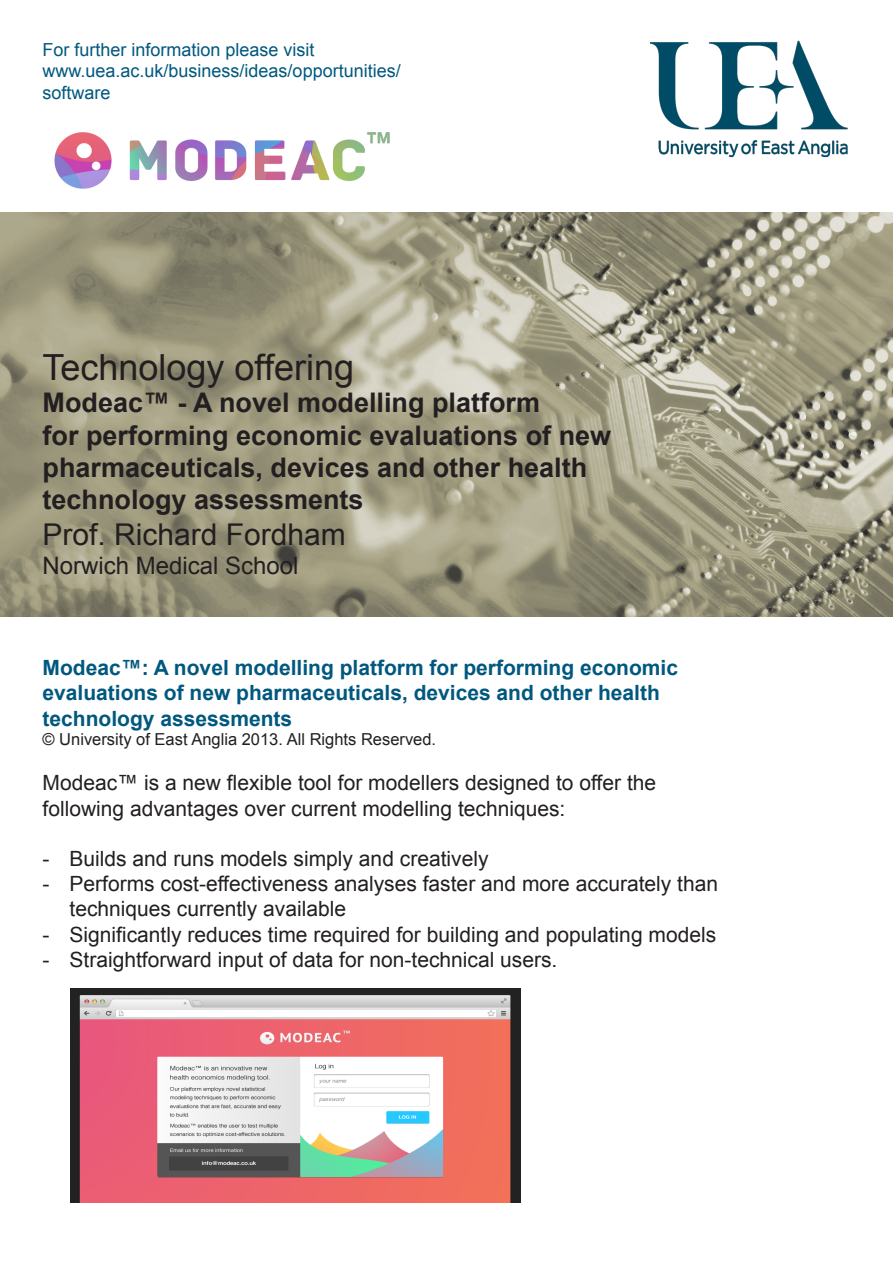
<style>
.page{position:relative;width:893px;height:1263px;background:#fff}
.page>*{position:absolute;margin:0;border:0;box-sizing:border-box;transform-origin:0 0}
.t1{font:36px "Arial";color:#231f20}
.t2{font:30px "Arial";color:#231f20}
.t3{font:700 27px/32.4px "Arial";color:#231f20}
.t4{font:24px "Arial";color:#231f20}
.t5{font:21px/25.2px "Arial";color:#231f20}
.t6{font:700 21px/25.2px "Arial";color:#00587e}
.t7{font:18px/21.6px "Arial";color:#00587e}
.t8{font:16.5px "Arial";color:#231f20}
</style>
<div class="page">
<img style="left:0;top:213px;width:893px;height:404px">
<img style="left:649px;top:40px;width:199px;height:118px">
<img style="left:70px;top:989px;width:451px;height:213px">
<img style="left:54px;top:132px;width:336px;height:57px">
<p class="t7" style="left:43px;top:39px;width:360px">For further information please visit www.uea.ac.uk/business/ideas/opportunities/ software</p>
<p class="t1" style="left:43px;top:343px;width:313px">Technology offering</p>
<p class="t3" style="left:43px;top:387px;width:499px">Modeac™ - A novel modelling platform</p>
<p class="t3" style="left:43px;top:420px;width:570px">for performing economic evaluations of new pharmaceuticals, devices and other health technology assessments</p>
<p class="t2" style="left:43px;top:515px;width:305px">Prof. Richard Fordham</p>
<p class="t4" style="left:43px;top:550px;width:258px">Norwich Medical School</p>
<p class="t6" style="left:43px;top:656px;width:637px">Modeac™: A novel modelling platform for performing economic evaluations of new pharmaceuticals, devices and other health technology assessments</p>
<p class="t8" style="left:43px;top:729px;width:395px">© University of East Anglia 2013. All Rights Reserved.</p>
<p class="t5" style="left:43px;top:771px;width:615px">Modeac™ is a new flexible tool for modellers designed to offer the following advantages over current modelling techniques:</p>
<p class="t5" style="left:43px;top:846px;width:447px">- Builds and runs models simply and creatively</p>
<p class="t5" style="left:70px;top:871px;width:650px;text-indent:-27px">- Performs cost-effectiveness analyses faster and more accurately than techniques currently available</p>
<p class="t5" style="left:43px;top:922px;width:675px">- Significantly reduces time required for building and populating models</p>
<p class="t5" style="left:43px;top:947px;width:516px">- Straightforward input of data for non-technical users.</p>
</div>
